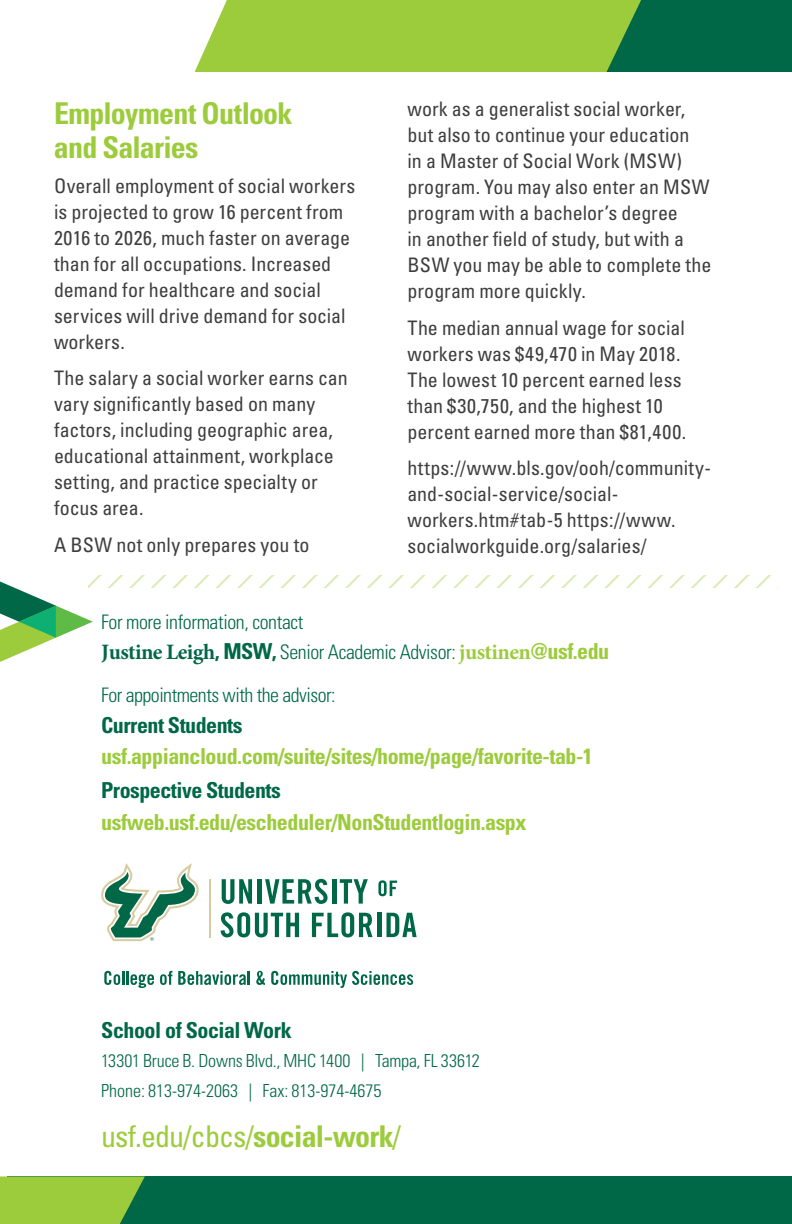
<style>
.page{position:relative;width:792px;height:1224px;background:#fff}
.page>*{position:absolute;margin:0;border:0;box-sizing:border-box;transform-origin:0 0}
.t1{font:700 condensed 30px/34px "Univers LT Std";letter-spacing:-.025em;color:#9ccb3b}
.t2{font:condensed 30px "Univers LT Std";letter-spacing:-.03em;color:#9ccb3b}
.t3{font:700 condensed 22px/30.6px "Univers LT Std";letter-spacing:-.02em;color:#9ccb3b}
.t4{font:700 condensed 22px "Univers LT Std";letter-spacing:-.02em;color:#006847}
.t5{font:condensed 20px/26px "Univers LT Std";color:#3e3e3f}
.t6{font:300 condensed 20px/30.6px "Univers LT Std";letter-spacing:-.02em;color:#006847}
.t7{font:300 condensed 18px/30px "Univers LT Std";color:#006847}
.s1{font-family:"Minion Pro";font-weight:700;font-stretch:normal;font-size:22px}
.s2{font-weight:700;font-size:22px}
.s3{font-family:"Minion Pro";font-weight:700;font-stretch:normal;font-size:22px;color:#9ccb3b}
.s4{font-weight:700;font-size:22px;color:#9ccb3b}
.s5{color:#006847}
.s6{font-weight:700}
</style>
<div class="page">
<div style="left:8px;top:1176px;width:784px;height:48px;background:#006847"></div>
<svg style="left:0;top:1176px;width:145px;height:48px;background:#8dc13c"></svg>
<svg style="left:0;top:575px;width:778px;height:87px"></svg>
<div style="left:572px;top:0;width:220px;height:72px;background:#006847"></div>
<svg style="left:195px;top:0;width:446px;height:72px;background:#99c942"></svg>
<svg style="left:222px;top:879px;width:30px;height:25px"></svg>
<div style="left:257px;top:879px;width:5px;height:25px;background:#006847"></div>
<svg style="left:265px;top:879px;width:63px;height:25px"></svg>
<hr style="left:332px;top:879px;width:4px;height:25px;background:#006847">
<svg style="left:340px;top:879px;width:28px;height:25px"></svg>
<svg style="left:378px;top:880px;width:19px;height:16px"></svg>
<svg style="left:221px;top:912px;width:78px;height:25px"></svg>
<svg style="left:312px;top:912px;width:61px;height:25px"></svg>
<hr style="left:377px;top:913px;width:4px;height:24px;background:#006847">
<svg style="left:387px;top:913px;width:30px;height:24px"></svg>
<hr style="left:210px;top:879px;width:1px;height:58px;background:#d7cb9f">
<svg style="left:101px;top:863px;width:98px;height:78px"></svg>
<svg style="left:104px;top:971px;width:20px;height:14px"></svg>
<hr style="left:126px;top:971px;width:3px;height:14px;background:#006847">
<svg style="left:130px;top:974px;width:24px;height:14px"></svg>
<svg style="left:160px;top:971px;width:12px;height:14px"></svg>
<svg style="left:178px;top:971px;width:72px;height:14px"></svg>
<svg style="left:256px;top:971px;width:9px;height:14px"></svg>
<svg style="left:271px;top:971px;width:142px;height:17px"></svg>
<p class="t1" style="left:54px;top:96px;width:240px">Employment Outlook and Salaries</p>
<p class="t5" style="left:54px;top:172px;width:303px">Overall employment of social workers is projected to grow 16 percent from<br>2016 to 2026, much faster on average than for all occupations. Increased demand for healthcare and social services will drive demand for social workers.</p>
<p class="t5" style="left:54px;top:365px;width:295px">The salary a social worker earns can vary significantly based on many factors, including geographic area, educational attainment, workplace setting, and practice specialty or focus area.</p>
<p class="t5" style="left:54px;top:531px;width:257px">A BSW not only prepares you to</p>
<p class="t5" style="left:407px;top:96px;width:305px">work as a generalist social worker, but also to continue your education<br>in a Master of Social Work (MSW) program. You may also enter an MSW program with a bachelor’s degree<br>in another field of study, but with a<br>BSW you may be able to complete the program more quickly.</p>
<p class="t5" style="left:407px;top:314px;width:280px">The median annual wage for social workers was $49,470 in May 2018.<br>The lowest 10 percent earned less than $30,750, and the highest 10 percent earned more than $81,400.</p>
<p class="t5" style="left:407px;top:455px;width:305px">https://www.bls.gov/ooh/community&shy;and-social-service/social&shy;workers.htm#tab-5 https://www. socialworkguide.org/salaries/</p>
<p class="t6" style="left:101px;top:606px;width:510px">For more information, contact<br><span class="s1">Justine Leigh</span><span class="s2">, MSW,</span> Senior Academic Advisor: <span class="s3">justinen</span><span class="s4">@usf.edu</span></p>
<p class="t6" style="left:101px;top:679px;width:236px">For appointments with the advisor:</p>
<p class="t3" style="left:101px;top:710px;width:493px"><span class="s5">Current Students </span>usf.appiancloud.com/suite/sites/home/page/favorite-tab-1</p>
<p class="t3" style="left:101px;top:774px;width:427px;line-height:32.2px"><span class="s5">Prospective Students </span>usfweb.usf.edu/escheduler/NonStudentlogin.aspx</p>
<p class="t4" style="left:101px;top:1017px;width:192px">School of Social Work</p>
<p class="t7" style="left:101px;top:1046px;width:380px">13301 Bruce B. Downs Blvd., MHC 1400 | Tampa, FL 33612<br>Phone: 813-974-2063 | Fax: 813-974-4675</p>
<p class="t2" style="left:101px;top:1117px;width:302px">usf.edu/cbcs/<span class="s6">social-work</span>/</p>
</div>
